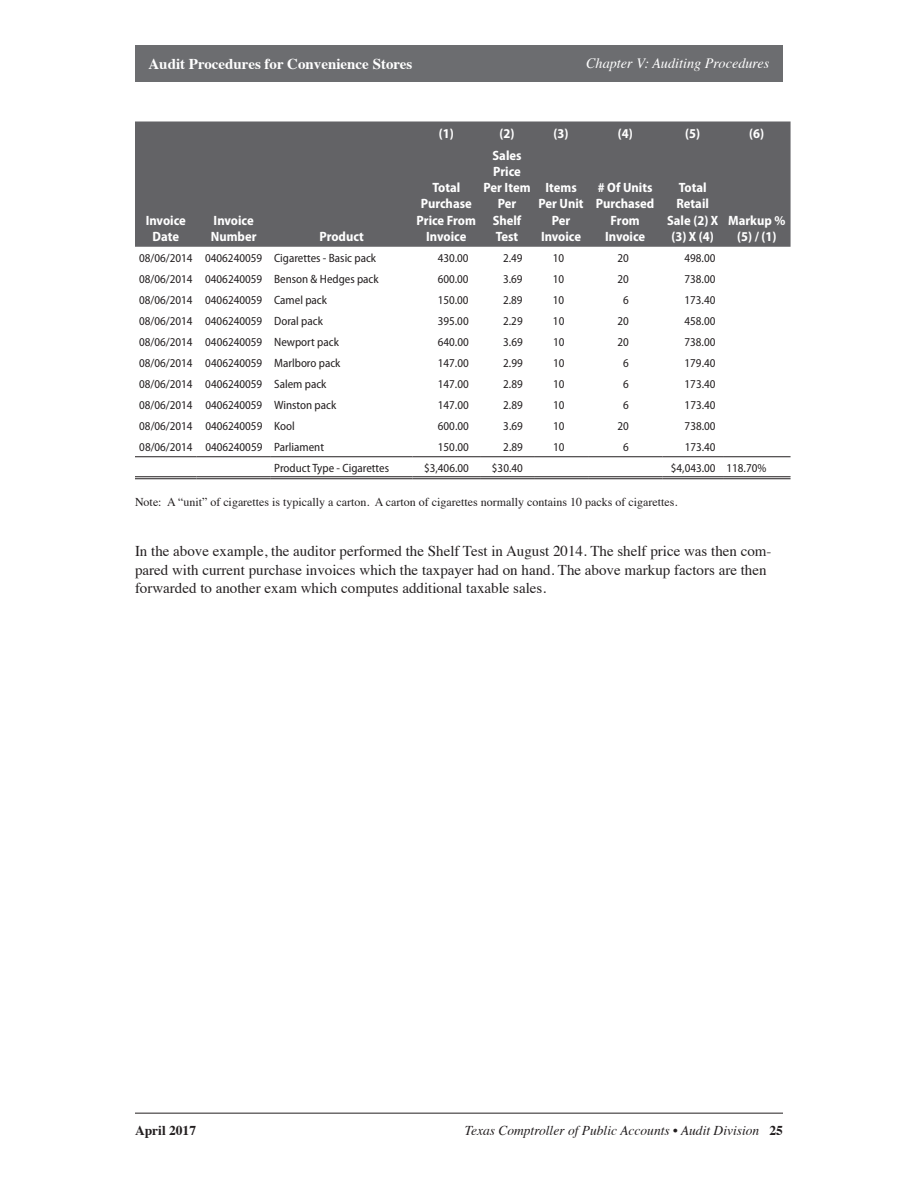
<style>
.page{position:relative;width:918px;height:1188px;background:#fff}
.page>*{position:absolute;margin:0;border:0;box-sizing:border-box;transform-origin:0 0}
.t1{font:15px/18.8px "Times";color:#231f20}
.t2{font:700 15px "Times";color:#fff}
.t3{font:italic 14.25px "Times";color:#fff}
.t4{font:700 semi-condensed 13.5px/16.2px "Myriad Pro";color:#fff;text-align:center}
.t5{font:italic 13.5px "Times";color:#231f20}
.t6{font:700 13.5px "Times";color:#231f20}
.t7{font:semi-condensed 12px "Myriad Pro";color:#231f20}
.t8{font:12px "Times";color:#231f20}
.s1{font-weight:700;font-style:normal}
</style>
<div class="page">
<hr style="left:135px;top:1113px;width:648px;height:1px;background:#231f20">
<div style="left:135px;top:45px;width:648px;height:36px;background:#6c6d70"></div>
<div style="left:135px;top:122px;width:656px;height:125px;background:#636366"></div>
<hr style="left:135px;top:456px;width:62px;height:1px;background:#231f20">
<hr style="left:197px;top:456px;width:74px;height:1px;background:#231f20">
<hr style="left:271px;top:456px;width:142px;height:1px;background:#231f20">
<hr style="left:413px;top:456px;width:67px;height:1px;background:#231f20">
<hr style="left:480px;top:456px;width:54px;height:1px;background:#231f20">
<hr style="left:534px;top:456px;width:54px;height:1px;background:#231f20">
<hr style="left:588px;top:456px;width:74px;height:1px;background:#231f20">
<hr style="left:662px;top:456px;width:61px;height:1px;background:#231f20">
<hr style="left:723px;top:456px;width:68px;height:1px;background:#231f20">
<hr style="left:135px;top:476px;width:62px;height:1px;background:#231f20">
<hr style="left:135px;top:478px;width:62px;height:1px;background:#231f20">
<hr style="left:197px;top:476px;width:74px;height:1px;background:#231f20">
<hr style="left:197px;top:478px;width:74px;height:1px;background:#231f20">
<hr style="left:271px;top:476px;width:142px;height:1px;background:#231f20">
<hr style="left:271px;top:478px;width:142px;height:1px;background:#231f20">
<hr style="left:413px;top:476px;width:67px;height:1px;background:#231f20">
<hr style="left:413px;top:478px;width:67px;height:1px;background:#231f20">
<hr style="left:480px;top:476px;width:54px;height:1px;background:#231f20">
<hr style="left:480px;top:478px;width:54px;height:1px;background:#231f20">
<hr style="left:534px;top:476px;width:54px;height:1px;background:#231f20">
<hr style="left:534px;top:478px;width:54px;height:1px;background:#231f20">
<hr style="left:588px;top:476px;width:74px;height:1px;background:#231f20">
<hr style="left:588px;top:478px;width:74px;height:1px;background:#231f20">
<hr style="left:662px;top:476px;width:61px;height:1px;background:#231f20">
<hr style="left:662px;top:478px;width:61px;height:1px;background:#231f20">
<hr style="left:723px;top:476px;width:68px;height:1px;background:#231f20">
<hr style="left:723px;top:478px;width:68px;height:1px;background:#231f20">
<p class="t2" style="left:148px;top:50px;width:265px">Audit Procedures for Convenience Stores</p>
<p class="t3" style="left:586px;top:51px;width:185px">Chapter V: Auditing Procedures</p>
<p class="t4" style="left:146px;top:212px;width:42px">Invoice<br>Date</p>
<p class="t4" style="left:211px;top:212px;width:47px;text-align:left">Invoice<br>Number</p>
<p class="t4" style="left:319px;top:228px;width:46px">Product</p>
<p class="t4" style="left:439px;top:125px;width:16px">(1)</p>
<p class="t4" style="left:500px;top:125px;width:16px">(2)</p>
<p class="t4" style="left:554px;top:125px;width:16px">(3)</p>
<p class="t4" style="left:618px;top:125px;width:16px">(4)</p>
<p class="t4" style="left:685px;top:125px;width:16px">(5)</p>
<p class="t4" style="left:749px;top:125px;width:16px">(6)</p>
<p class="t4" style="left:417px;top:180px;width:61px">Total<br>Purchase<br>Price From<br>Invoice</p>
<p class="t4" style="left:484px;top:147px;width:49px">Sales<br>Price<br>Per Item<br>Per<br>Shelf<br>Test</p>
<p class="t4" style="left:539px;top:180px;width:47px">Items<br>Per Unit<br>Per<br>Invoice</p>
<p class="t4" style="left:596px;top:180px;width:60px"># Of Units<br>Purchased<br>From<br>Invoice</p>
<p class="t4" style="left:667px;top:180px;width:53px">Total<br>Retail<br>Sale (2) X (3) X (4)</p>
<p class="t4" style="left:728px;top:212px;width:59px">Markup % (5) / (1)</p>
<p class="t7" style="left:139px;top:251px;width:55px">08/06/2014</p>
<p class="t7" style="left:205px;top:251px;width:58px">0406240059</p>
<p class="t7" style="left:274px;top:251px;width:104px">Cigarettes - Basic pack</p>
<p class="t7" style="left:438px;top:251px;width:32px">430.00</p>
<p class="t7" style="left:503px;top:251px;width:21px">2.49</p>
<p class="t7" style="left:553px;top:251px;width:13px">10</p>
<p class="t7" style="left:617px;top:251px;width:13px">20</p>
<p class="t7" style="left:684px;top:251px;width:32px">498.00</p>
<p class="t7" style="left:139px;top:272px;width:55px">08/06/2014</p>
<p class="t7" style="left:205px;top:272px;width:58px">0406240059</p>
<p class="t7" style="left:274px;top:272px;width:106px">Benson &amp; Hedges pack</p>
<p class="t7" style="left:438px;top:272px;width:32px">600.00</p>
<p class="t7" style="left:503px;top:272px;width:21px">3.69</p>
<p class="t7" style="left:553px;top:272px;width:13px">10</p>
<p class="t7" style="left:617px;top:272px;width:13px">20</p>
<p class="t7" style="left:684px;top:272px;width:32px">738.00</p>
<p class="t7" style="left:139px;top:293px;width:55px">08/06/2014</p>
<p class="t7" style="left:205px;top:293px;width:58px">0406240059</p>
<p class="t7" style="left:274px;top:293px;width:54px">Camel pack</p>
<p class="t7" style="left:438px;top:293px;width:32px">150.00</p>
<p class="t7" style="left:503px;top:293px;width:21px">2.89</p>
<p class="t7" style="left:553px;top:293px;width:13px">10</p>
<p class="t7" style="left:623px;top:293px;width:7px">6</p>
<p class="t7" style="left:685px;top:293px;width:32px">173.40</p>
<p class="t7" style="left:139px;top:314px;width:55px">08/06/2014</p>
<p class="t7" style="left:205px;top:314px;width:58px">0406240059</p>
<p class="t7" style="left:274px;top:314px;width:50px">Doral pack</p>
<p class="t7" style="left:438px;top:314px;width:32px">395.00</p>
<p class="t7" style="left:503px;top:314px;width:21px">2.29</p>
<p class="t7" style="left:553px;top:314px;width:13px">10</p>
<p class="t7" style="left:617px;top:314px;width:13px">20</p>
<p class="t7" style="left:685px;top:314px;width:32px">458.00</p>
<p class="t7" style="left:139px;top:335px;width:55px">08/06/2014</p>
<p class="t7" style="left:205px;top:335px;width:58px">0406240059</p>
<p class="t7" style="left:274px;top:335px;width:66px">Newport pack</p>
<p class="t7" style="left:438px;top:335px;width:32px">640.00</p>
<p class="t7" style="left:503px;top:335px;width:21px">3.69</p>
<p class="t7" style="left:553px;top:335px;width:13px">10</p>
<p class="t7" style="left:618px;top:335px;width:13px">20</p>
<p class="t7" style="left:685px;top:335px;width:32px">738.00</p>
<p class="t7" style="left:139px;top:356px;width:55px">08/06/2014</p>
<p class="t7" style="left:205px;top:356px;width:58px">0406240059</p>
<p class="t7" style="left:274px;top:356px;width:68px">Marlboro pack</p>
<p class="t7" style="left:438px;top:356px;width:32px">147.00</p>
<p class="t7" style="left:503px;top:356px;width:21px">2.99</p>
<p class="t7" style="left:553px;top:356px;width:13px">10</p>
<p class="t7" style="left:623px;top:356px;width:7px">6</p>
<p class="t7" style="left:685px;top:356px;width:32px">179.40</p>
<p class="t7" style="left:139px;top:377px;width:55px">08/06/2014</p>
<p class="t7" style="left:205px;top:377px;width:58px">0406240059</p>
<p class="t7" style="left:274px;top:377px;width:54px">Salem pack</p>
<p class="t7" style="left:438px;top:377px;width:32px">147.00</p>
<p class="t7" style="left:503px;top:377px;width:21px">2.89</p>
<p class="t7" style="left:553px;top:377px;width:13px">10</p>
<p class="t7" style="left:623px;top:377px;width:7px">6</p>
<p class="t7" style="left:685px;top:377px;width:32px">173.40</p>
<p class="t7" style="left:139px;top:398px;width:55px">08/06/2014</p>
<p class="t7" style="left:205px;top:398px;width:58px">0406240059</p>
<p class="t7" style="left:274px;top:398px;width:64px">Winston pack</p>
<p class="t7" style="left:438px;top:398px;width:32px">147.00</p>
<p class="t7" style="left:503px;top:398px;width:21px">2.89</p>
<p class="t7" style="left:553px;top:398px;width:13px">10</p>
<p class="t7" style="left:623px;top:398px;width:7px">6</p>
<p class="t7" style="left:685px;top:398px;width:32px">173.40</p>
<p class="t7" style="left:139px;top:419px;width:55px">08/06/2014</p>
<p class="t7" style="left:205px;top:419px;width:58px">0406240059</p>
<p class="t7" style="left:274px;top:419px;width:22px">Kool</p>
<p class="t7" style="left:438px;top:419px;width:32px">600.00</p>
<p class="t7" style="left:503px;top:419px;width:21px">3.69</p>
<p class="t7" style="left:553px;top:419px;width:13px">10</p>
<p class="t7" style="left:618px;top:419px;width:13px">20</p>
<p class="t7" style="left:685px;top:419px;width:32px">738.00</p>
<p class="t7" style="left:139px;top:440px;width:55px">08/06/2014</p>
<p class="t7" style="left:205px;top:440px;width:58px">0406240059</p>
<p class="t7" style="left:274px;top:440px;width:51px">Parliament</p>
<p class="t7" style="left:438px;top:440px;width:32px">150.00</p>
<p class="t7" style="left:503px;top:440px;width:21px">2.89</p>
<p class="t7" style="left:553px;top:440px;width:13px">10</p>
<p class="t7" style="left:623px;top:440px;width:7px">6</p>
<p class="t7" style="left:685px;top:440px;width:32px">173.40</p>
<p class="t7" style="left:274px;top:461px;width:116px">Product Type - Cigarettes</p>
<p class="t7" style="left:424px;top:461px;width:46px">$3,406.00</p>
<p class="t7" style="left:492px;top:461px;width:32px">$30.40</p>
<p class="t7" style="left:671px;top:461px;width:46px">$4,043.00</p>
<p class="t7" style="left:727px;top:461px;width:41px">118.70%</p>
<p class="t8" style="left:135px;top:490px;width:542px">Note: A “unit” of cigarettes is typically a carton. A carton of cigarettes normally contains 10 packs of cigarettes.</p>
<p class="t1" style="left:135px;top:540px;width:638px">In the above example, the auditor performed the Shelf Test in August 2014. The shelf price was then com&shy;pared with current purchase invoices which the taxpayer had on hand. The above markup factors are then forwarded to another exam which computes additional taxable sales.</p>
<p class="t6" style="left:135px;top:1118px;width:63px">April 2017</p>
<p class="t5" style="left:465px;top:1119px;width:320px">Texas Comptroller of Public Accounts • Audit Division <span class="s1">25</span></p>
</div>
